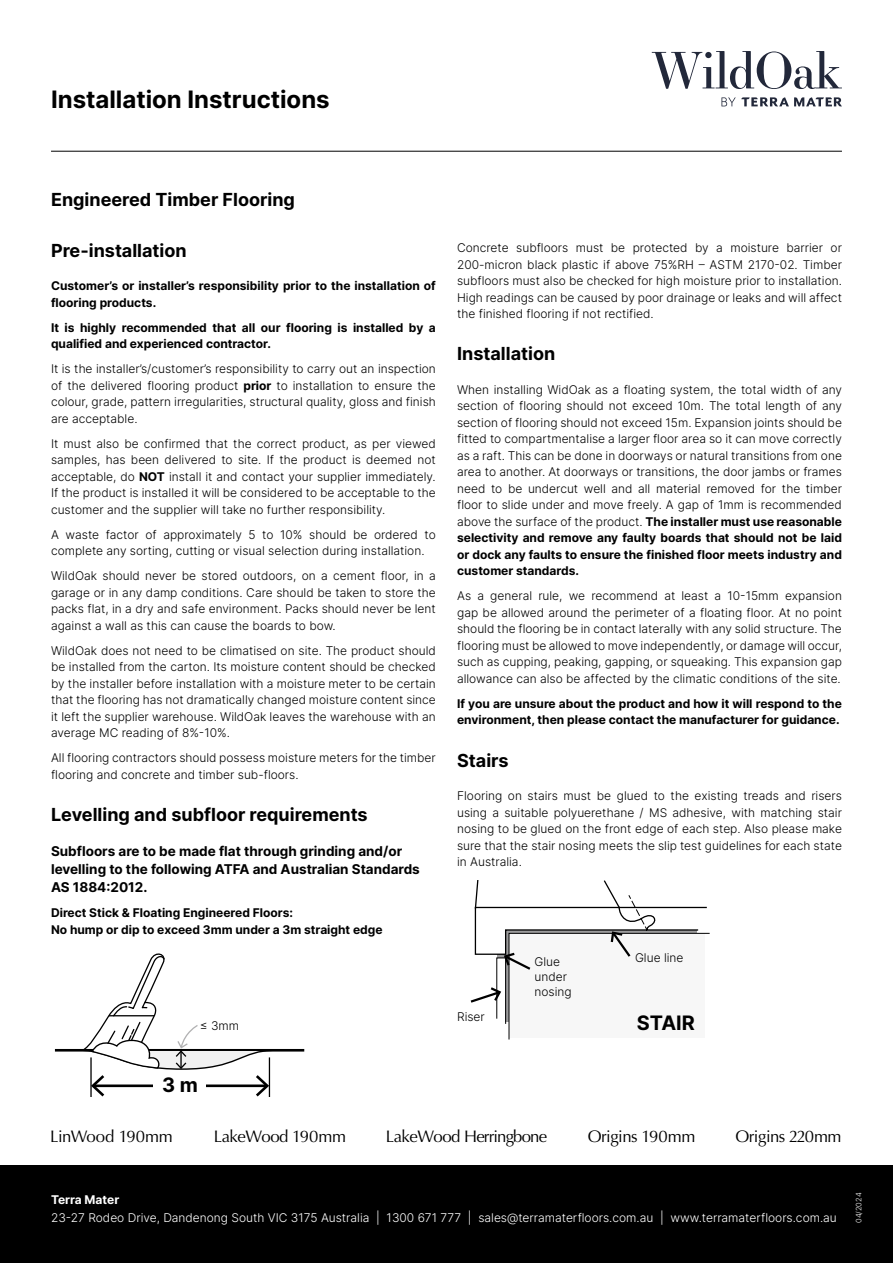
<style>
.page{position:relative;width:893px;height:1263px;background:#fff}
.page>*{position:absolute;margin:0;border:0;box-sizing:border-box;transform-origin:0 0}
.t1{font:700 24px "Inter";color:#000}
.t2{font:700 19.95px "Inter";color:#000}
.t3{font:700 18px "Inter";color:#000}
.t4{font:16.8px "Optima";letter-spacing:-.03em;color:#000}
.t5{font:16.8px "Optima";letter-spacing:-.05em;color:#000}
.t6{font:700 13.5px/18px "Inter";color:#000}
.t7{font:300 12px/16.5px "Inter";color:#000;text-align:justify}
.t8{font:700 12px/16.5px "Inter";color:#000}
.t9{font:300 12px "Inter";color:#fff}
.t10{font:700 12px "Inter";color:#fff}
.t11{font:300 7.5px "Inter";color:#fff}
.s1{font-weight:700}
</style>
<div class="page">
<svg style="left:652px;top:51px;width:190px;height:38px"></svg>
<svg style="left:721px;top:97px;width:121px;height:9px"></svg>
<div style="left:0;top:1165px;width:893px;height:98px;background:#000"></div>
<hr style="left:51px;top:151px;width:791px;height:1px;background:#000">
<hr style="left:55px;top:1049px;width:249px;height:2px;background:#000">
<svg style="left:79px;top:953px;width:198px;height:143px"></svg>
<div style="left:154px;top:1073px;width:52px;height:22px;background:#fff"></div>
<svg style="left:470px;top:881px;width:240px;height:159px"></svg>
<h1 class="t1" style="left:51px;top:82px;width:280px">Installation Instructions</h1>
<h3 class="t3" style="left:51px;top:186px;width:245px">Engineered Timber Flooring</h3>
<h3 class="t3" style="left:51px;top:237px;width:137px">Pre-installation</h3>
<p class="t8" style="left:51px;top:277px;width:386px">Customer’s or installer’s responsibility prior to the installation of flooring products.</p>
<p class="t8" style="left:51px;top:319px;width:386px">It is highly recommended that all our flooring is installed by a qualified and experienced contractor.</p>
<p class="t7" style="left:51px;top:360px;width:386px">It is the installer’s/customer’s responsibility to carry out an inspection of the delivered flooring product <span class="s1">prior</span> to installation to ensure the colour, grade, pattern irregularities, structural quality, gloss and finish are acceptable.</p>
<p class="t7" style="left:51px;top:435px;width:386px">It must also be confirmed that the correct product, as per viewed samples, has been delivered to site. If the product is deemed not acceptable, do <span class="s1">NOT</span> install it and contact your supplier immediately.<br>If the product is installed it will be considered to be acceptable to the customer and the supplier will take no further responsibility.</p>
<p class="t7" style="left:51px;top:526px;width:386px">A waste factor of approximately 5 to 10% should be ordered to complete any sorting, cutting or visual selection during installation.</p>
<p class="t7" style="left:51px;top:567px;width:386px">WildOak should never be stored outdoors, on a cement floor, in a garage or in any damp conditions. Care should be taken to store the packs flat, in a dry and safe environment. Packs should never be lent against a wall as this can cause the boards to bow.</p>
<p class="t7" style="left:51px;top:642px;width:386px">WildOak does not need to be climatised on site. The product should be installed from the carton. Its moisture content should be checked by the installer before installation with a moisture meter to be certain that the flooring has not dramatically changed moisture content since it left the supplier warehouse. WildOak leaves the warehouse with an average MC reading of 8%-10%.</p>
<p class="t7" style="left:51px;top:749px;width:386px">All flooring contractors should possess moisture meters for the timber flooring and concrete and timber sub-floors.</p>
<h3 class="t3" style="left:51px;top:801px;width:318px">Levelling and subfloor requirements</h3>
<p class="t6" style="left:51px;top:842px;width:370px">Subfloors are to be made flat through grinding and/or levelling to the following ATFA and Australian Standards<br>AS 1884:2012.</p>
<p class="t8" style="left:51px;top:904px;width:333px">Direct Stick &amp; Floating Engineered Floors:<br>No hump or dip to exceed 3mm under a 3m straight edge</p>
<p class="t7" style="left:200px;top:1017px;width:41px">≤ 3mm</p>
<p class="t7" style="left:457px;top:239px;width:386px">Concrete subfloors must be protected by a moisture barrier or 200-micron black plastic if above 75%RH – ASTM 2170-02. Timber subfloors must also be checked for high moisture prior to installation.<br>High readings can be caused by poor drainage or leaks and will affect the finished flooring if not rectified.</p>
<h3 class="t3" style="left:457px;top:341px;width:100px">Installation</h3>
<p class="t7" style="left:457px;top:381px;width:386px">When installing WidOak as a floating system, the total width of any section of flooring should not exceed 10m. The total length of any section of flooring should not exceed 15m. Expansion joints should be fitted to compartmentalise a larger floor area so it can move correctly as a raft. This can be done in doorways or natural transitions from one area to another. At doorways or transitions, the door jambs or frames need to be undercut well and all material removed for the timber floor to slide under and move freely. A gap of 1mm is recommended above the surface of the product. <span class="s1">The installer must use reasonable selectivity and remove any faulty boards that should not be laid or dock any faults to ensure the finished floor meets industry and customer standards.</span></p>
<p class="t7" style="left:457px;top:587px;width:386px">As a general rule, we recommend at least a 10-15mm expansion gap be allowed around the perimeter of a floating floor. At no point should the flooring be in contact laterally with any solid structure. The flooring must be allowed to move independently, or damage will occur, such as cupping, peaking, gapping, or squeaking. This expansion gap allowance can also be affected by the climatic conditions of the site.</p>
<p class="t8" style="left:457px;top:695px;width:386px">If you are unsure about the product and how it will respond to the environment, then please contact the manufacturer for guidance.</p>
<h3 class="t3" style="left:457px;top:747px;width:53px">Stairs</h3>
<p class="t7" style="left:457px;top:787px;width:386px">Flooring on stairs must be glued to the existing treads and risers using a suitable polyuerethane / MS adhesive, with matching stair nosing to be glued on the front edge of each step. Also please make sure that the stair nosing meets the slip test guidelines for each state in Australia.</p>
<p class="t7" style="left:457px;top:1008px;width:29px">Riser</p>
<p class="t7" style="left:535px;top:954px;width:39px;line-height:15px;text-align:left">Glue under nosing</p>
<p class="t7" style="left:635px;top:949px;width:50px">Glue line</p>
<h2 class="t2" style="left:637px;top:1009px;width:60px">STAIR</h2>
<h2 class="t2" style="left:162px;top:1070px;width:37px">3 m</h2>
<h3 class="t4" style="left:50px;top:1127px;width:124px">LinWood 190mm</h3>
<h3 class="t4" style="left:214px;top:1127px;width:134px">LakeWood 190mm</h3>
<h3 class="t5" style="left:386px;top:1127px;width:163px">LakeWood Herringbone</h3>
<h3 class="t4" style="left:588px;top:1127px;width:109px">Origins 190mm</h3>
<h3 class="t4" style="left:735px;top:1127px;width:108px">Origins 220mm</h3>
<p class="t10" style="left:51px;top:1190px;width:70px">Terra Mater</p>
<p class="t9" style="left:51px;top:1208px;width:787px">23-27 Rodeo Drive, Dandenong South VIC 3175 Australia | 1300 671 777 | sales@terramaterfloors.com.au | www.terramaterfloors.com.au</p>
<p class="t11" style="left:853px;top:1223px;width:32px;rotate:-90deg">04/2024</p>
</div>
